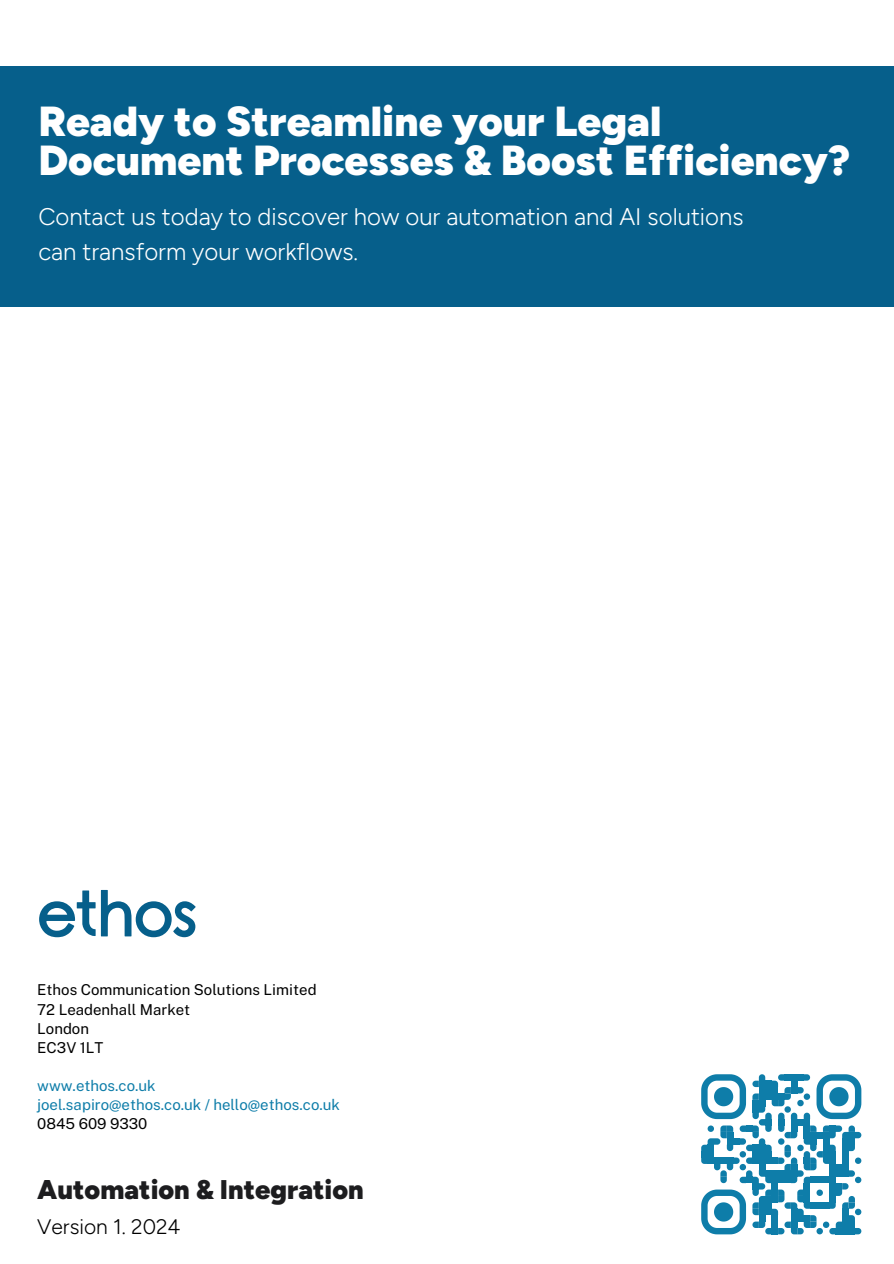
<style>
.page{position:relative;width:894px;height:1264px;background:#fff}
.page>*{position:absolute;margin:0;border:0;box-sizing:border-box;transform-origin:0 0}
.t1{font:900 42px/39.3px "Figtree";color:#fff}
.t2{font:900 27px "Figtree";color:#1d1d1f}
.t3{font:300 24px/34.8px "Figtree";color:#fff}
.t4{font:300 21px "Figtree";color:#000}
.t5{font:15px/19.2px "Public Sans";color:#000}
.t6{font:15px/19.2px "Public Sans";color:#0e7da9}
</style>
<div class="page">
<svg style="left:39px;top:890px;width:157px;height:47px"></svg>
<svg style="left:701px;top:1074px;width:160px;height:160px"></svg>
<div style="left:0;top:67px;width:893px;height:240px;background:#065f8b"></div>
<h1 class="t1" style="left:38px;top:100px;width:813px">Ready to Streamline your Legal<br>Document Processes &amp; Boost Efficiency?</h1>
<p class="t3" style="left:38px;top:199px;width:706px">Contact us today to discover how our automation and AI solutions can transform your workflows.</p>
<p class="t5" style="left:37px;top:979px;width:281px">Ethos Communication Solutions Limited<br>72 Leadenhall Market<br>London<br>EC3V 1LT</p>
<p class="t6" style="left:37px;top:1075px;width:304px">www.ethos.co.uk<br>joel.sapiro@ethos.co.uk / hello@ethos.co.uk</p>
<p class="t5" style="left:37px;top:1113px;width:112px">0845 609 9330</p>
<p class="t2" style="left:37px;top:1172px;width:328px">Automation &amp; Integration</p>
<p class="t4" style="left:37px;top:1214px;width:145px">Version 1. 2024</p>
</div>
